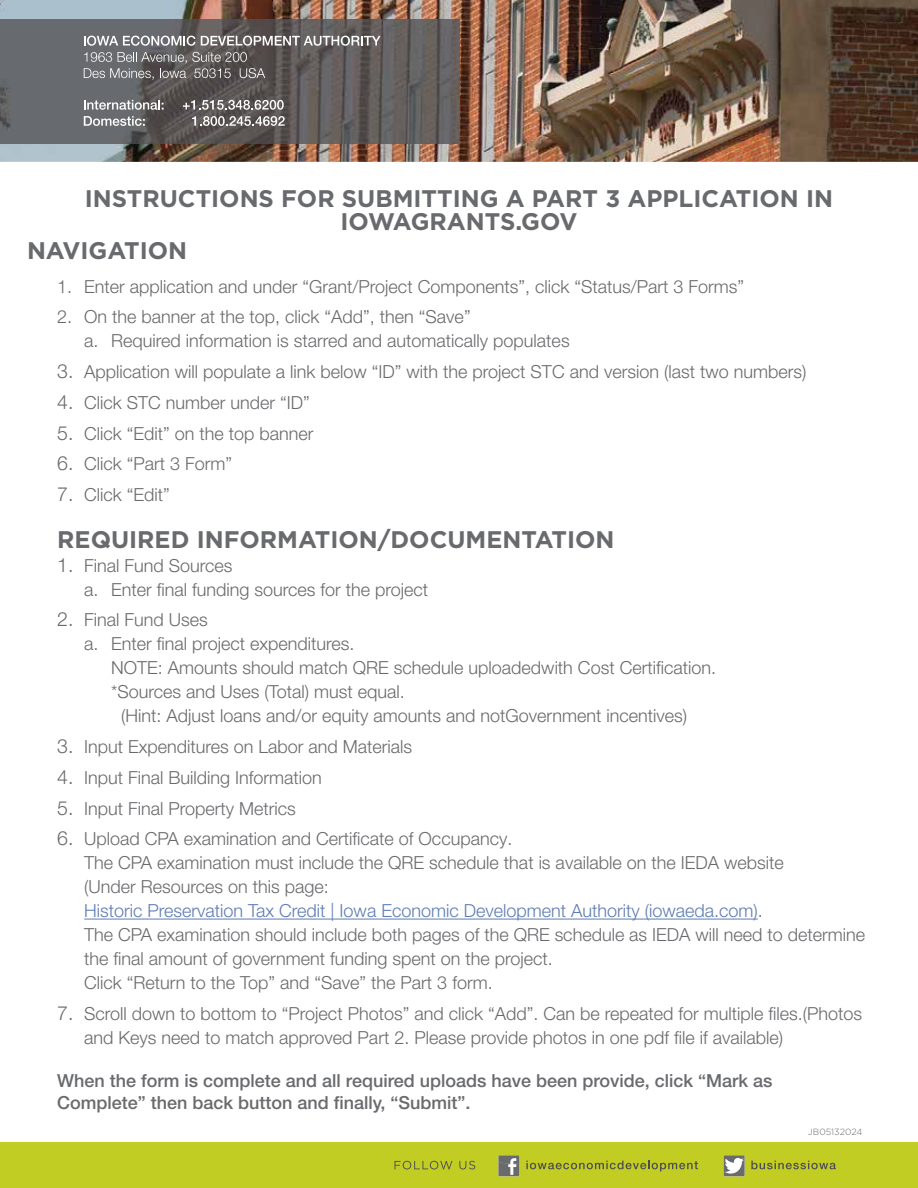
<style>
.page{position:relative;width:918px;height:1188px;background:#fff}
.page>*{position:absolute;margin:0;border:0;box-sizing:border-box;transform-origin:0 0}
.t1{font:700 24px/22.5px "Gotham";color:#696a6d;text-align:center}
.t2{font:300 18px/24px "Helvetica Neue LT Pro";color:#696a6d}
.t3{font:500 18px/22.5px "Helvetica Neue LT Pro";color:#696a6d}
.t4{font:300 9px "Gotham";color:#696a6d}
.s1{font-size:19.5px}
.s2{color:#5e7cb3}
</style>
<div class="page">
<img style="left:0;top:0;width:918px;height:162px">
<img style="left:0;top:19px;width:460px;height:125px">
<svg style="left:84px;top:36px;width:111px;height:10px"></svg>
<svg style="left:201px;top:36px;width:180px;height:10px"></svg>
<svg style="left:84px;top:52px;width:181px;height:28px;background:#737171"></svg>
<svg style="left:84px;top:100px;width:80px;height:10px"></svg>
<svg style="left:183px;top:100px;width:101px;height:10px"></svg>
<svg style="left:84px;top:116px;width:61px;height:10px"></svg>
<svg style="left:192px;top:116px;width:93px;height:10px"></svg>
<div style="left:0;top:1143px;width:918px;height:45px;background:#c2cd23"></div>
<svg style="left:394px;top:1161px;width:58px;height:8px"></svg>
<svg style="left:459px;top:1161px;width:16px;height:8px"></svg>
<svg style="left:526px;top:1161px;width:172px;height:10px"></svg>
<svg style="left:751px;top:1161px;width:85px;height:8px"></svg>
<svg style="left:724px;top:1155px;width:21px;height:21px"></svg>
<svg style="left:498px;top:1155px;width:21px;height:21px"></svg>
<hr style="left:84px;top:919px;width:674px;height:1px;background:#5e7cb3">
<h1 class="t1" style="left:85px;top:187px;width:750px">INSTRUCTIONS FOR SUBMITTING A PART 3 APPLICATION IN<br>IOWAGRANTS.GOV</h1>
<h1 class="t1" style="left:27px;top:239px;width:162px">NAVIGATION</h1>
<p class="t2" style="left:57px;top:274px;width:688px">1. Enter application and under “Grant/Project Components”, click “Status/Part 3 Forms”</p>
<p class="t2" style="left:84px;top:304px;width:487px;text-indent:-27px">2. On the banner at the top, click “Add”, then “Save”<br>a. Required information is starred and automatically populates</p>
<p class="t2" style="left:57px;top:359px;width:751px"><span class="s1">3.</span> Application will populate a link below “ID” with the project STC and version (last two numbers)</p>
<p class="t2" style="left:57px;top:390px;width:254px"><span class="s1">4.</span> Click STC number under “ID”</p>
<p class="t2" style="left:57px;top:421px;width:258px"><span class="s1">5.</span> Click “Edit” on the top banner</p>
<p class="t2" style="left:57px;top:451px;width:177px"><span class="s1">6.</span> Click “Part 3 Form”</p>
<p class="t2" style="left:57px;top:482px;width:114px"><span class="s1">7.</span> Click “Edit”</p>
<h1 class="t1" style="left:57px;top:528px;width:559px">REQUIRED INFORMATION/DOCUMENTATION</h1>
<p class="t2" style="left:84px;top:553px;width:346px;text-indent:-27px"><span class="s1">1.</span> Final Fund Sources<br>a. Enter final funding sources for the project</p>
<p class="t2" style="left:57px;top:607px;width:152px"><span class="s1">2.</span> Final Fund Uses</p>
<p class="t2" style="left:84px;top:631px;width:272px">a. Enter final project expenditures.</p>
<p class="t2" style="left:111px;top:655px;width:606px">NOTE: Amounts should match QRE schedule uploadedwith Cost Certification.</p>
<p class="t2" style="left:111px;top:679px;width:295px">*Sources and Uses (Total) must equal.</p>
<p class="t2" style="left:121px;top:703px;width:568px">(Hint: Adjust loans and/or equity amounts and notGovernment incentives)</p>
<p class="t2" style="left:57px;top:734px;width:357px"><span class="s1">3.</span> Input Expenditures on Labor and Materials</p>
<p class="t2" style="left:57px;top:765px;width:266px"><span class="s1">4.</span> Input Final Building Information</p>
<p class="t2" style="left:57px;top:796px;width:240px"><span class="s1">5.</span> Input Final Property Metrics</p>
<p class="t2" style="left:84px;top:826px;width:782px;text-indent:-27px"><span class="s1">6.</span> Upload CPA examination and Certificate of Occupancy.<br>The CPA examination must include the QRE schedule that is available on the IEDA website<br>(Under Resources on this page:<br><span class="s2">Historic Preservation Tax Credit | Iowa Economic Development Authority (iowaeda.com)</span>.<br>The CPA examination should include both pages of the QRE schedule as IEDA will need to determine the final amount of government funding spent on the project.<br>Click “Return to the Top” and “Save” the Part 3 form.</p>
<p class="t2" style="left:84px;top:1001px;width:779px;text-indent:-27px"><span class="s1">7.</span> Scroll down to bottom to “Project Photos” and click “Add”. Can be repeated for multiple files.(Photos and Keys need to match approved Part 2. Please provide photos in one pdf file if available)</p>
<p class="t3" style="left:57px;top:1069px;width:717px">When the form is complete and all required uploads have been provide, click “Mark as<br>Complete” then back button and finally, “Submit”.</p>
<p class="t4" style="left:808px;top:1127px;width:56px">JB05132024</p>
</div>
